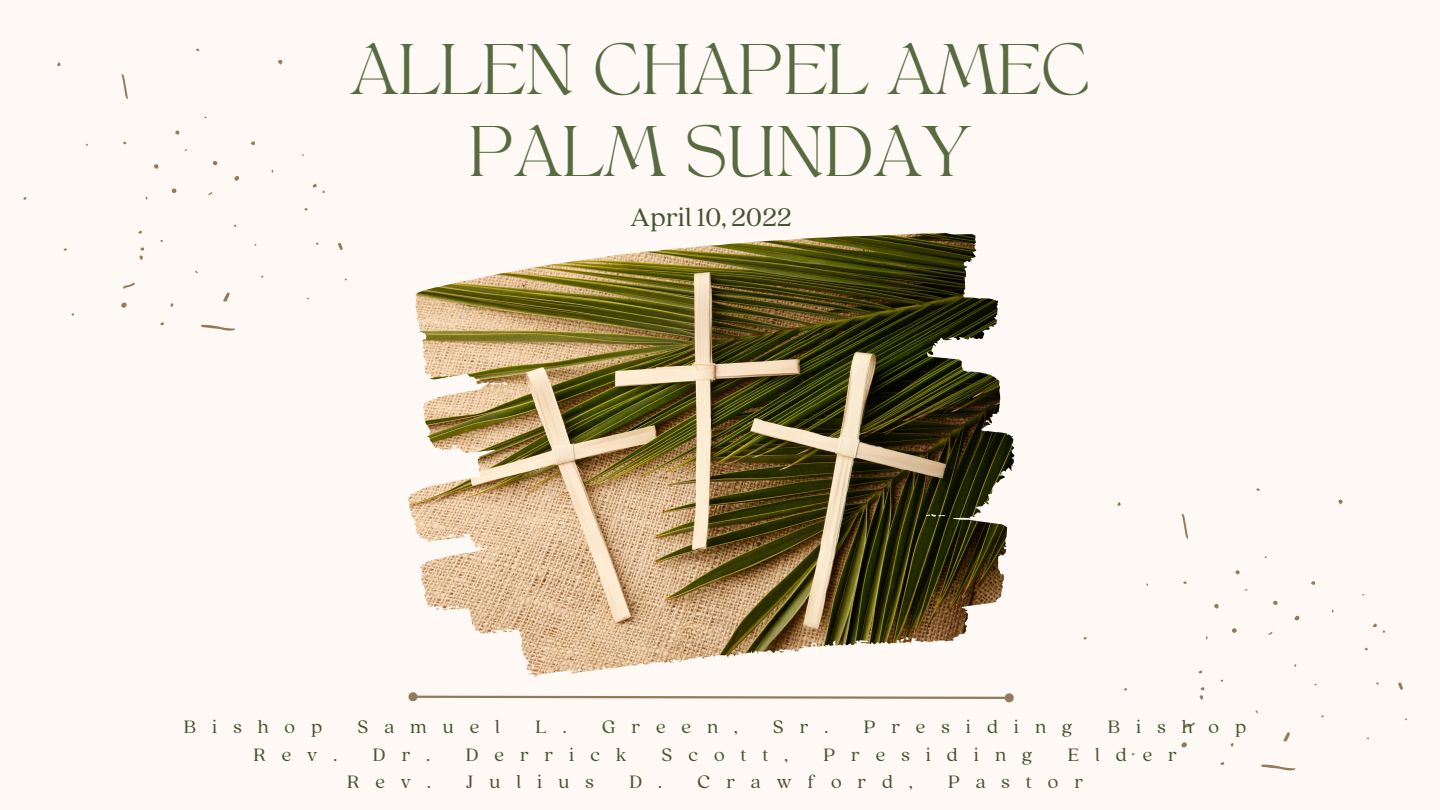
<style>
.page{position:relative;width:1440px;height:810px;background:#fff}
.page>*{position:absolute;margin:0;border:0;box-sizing:border-box;transform-origin:0 0}
.t1{font:50px "TANAEGEAN";color:#576b41}
.t2{font:28px "Quincy CF";color:#455433}
.t3{font:20px "Quincy CF";letter-spacing:.8em;color:#455433}
</style>
<div class="page">
<img style="left:408px;top:232px;width:1000px;height:488px">
<div style="left:1083px;top:488px;width:324px;height:283px;background:#fff9f5"></div>
<div style="left:23px;top:48px;width:324px;height:283px;background:#fff9f5"></div>
<img style="left:927px;top:257px;width:87px;height:193px">
<svg style="left:408px;top:691px;width:607px;height:13px"></svg>
<p class="t1" style="left:351px;top:40px;width:740px">ALLEN CHAPEL AMEC</p>
<p class="t1" style="left:469px;top:123px;width:504px">PALM SUNDAY</p>
<p class="t2" style="left:630px;top:199px;width:163px">April 10, 2022</p>
<p class="t3" style="left:184px;top:713px;width:140px">Bishop</p>
<p class="t3" style="left:358px;top:713px;width:144px">Samuel</p>
<p class="t3" style="left:536px;top:713px;width:204px">L. Green,</p>
<p class="t3" style="left:773px;top:713px;width:301px">Sr. Presiding</p>
<p class="t3" style="left:1108px;top:713px;width:140px">Bishop</p>
<p class="t3" style="left:253px;top:741px;width:85px">Rev.</p>
<p class="t3" style="left:373px;top:741px;width:255px">Dr. Derrick</p>
<p class="t3" style="left:662px;top:741px;width:128px">Scott,</p>
<p class="t3" style="left:824px;top:741px;width:210px">Presiding</p>
<p class="t3" style="left:1068px;top:741px;width:111px">Elder</p>
<p class="t3" style="left:347px;top:769px;width:85px">Rev.</p>
<p class="t3" style="left:467px;top:769px;width:129px">Julius</p>
<p class="t3" style="left:629px;top:769px;width:285px">D. Crawford,</p>
<p class="t3" style="left:948px;top:769px;width:136px">Pastor</p>
</div>
